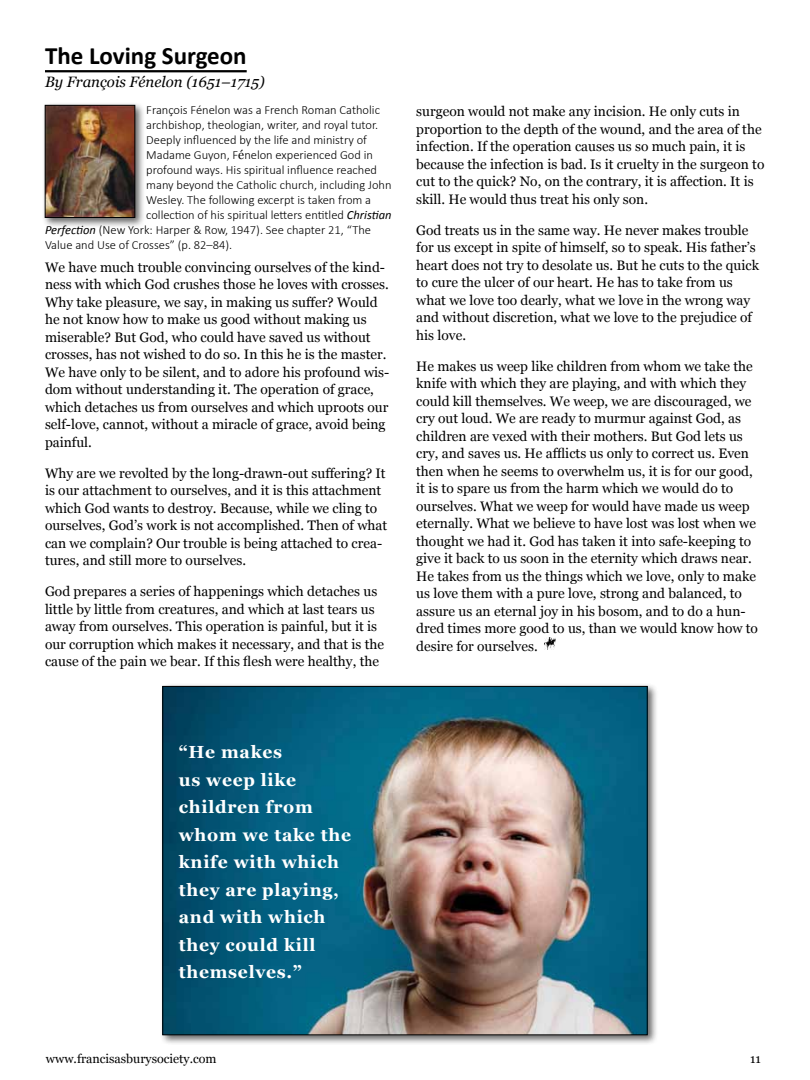
<style>
.page{position:relative;width:810px;height:1080px;background:#fff}
.page>*{position:absolute;margin:0;border:0;box-sizing:border-box;transform-origin:0 0}
.t1{font:700 25px "Calibri";color:#000}
.t2{font:700 17.5px/27.5px "Georgia";letter-spacing:.04em;color:#fff}
.t3{font:italic 15px "Georgia";color:#000}
.t4{font:13.75px/17.5px "Georgia";color:#000}
.t5{font:300 12.5px "Calibri";color:#000}
.t6{font:12.5px "Georgia";color:#000}
.s1{font-family:"Georgia";font-weight:400}
.s2{font-weight:400;font-style:italic}
</style>
<div class="page">
<hr style="left:45px;top:70px;width:202px;height:2px;background:#000">
<svg style="left:544px;top:637px;width:11px;height:13px"></svg>
<div style="left:42px;top:102px;width:104px;height:126px;background:#000;opacity:.6"></div>
<img style="left:47px;top:107px;width:86px;height:109px">
<div style="left:45px;top:105px;width:90px;height:113px;border:1px solid #000"></div>
<div style="left:160px;top:683px;width:498px;height:362px;background:#000;opacity:.6"></div>
<img style="left:165px;top:688px;width:480px;height:345px">
<h1 class="t1" style="left:45px;top:40px;width:203px">The Loving Surgeon</h1>
<p class="t3" style="left:45px;top:74px;width:221px">By François Fénelon (1651–1715)</p>
<p class="t5" style="left:146px;top:102px;width:235px">François Fénelon was a French Roman Catholic</p>
<p class="t5" style="left:146px;top:117px;width:233px">archbishop, theologian, writer, and royal tutor.</p>
<p class="t5" style="left:146px;top:132px;width:222px">Deeply influenced by the life and ministry of</p>
<p class="t5" style="left:146px;top:147px;width:228px">Madame Guyon, F<span class="s1">é</span>nelon experienced God in</p>
<p class="t5" style="left:146px;top:162px;width:232px">profound ways. His spiritual influence reached</p>
<p class="t5" style="left:146px;top:177px;width:247px">many beyond the Catholic church, including John</p>
<p class="t5" style="left:146px;top:192px;width:226px">Wesley. The following excerpt is taken from a</p>
<p class="t5" style="left:146px;top:207px;width:247px">collection of his spiritual letters entitled <span class="s2">Christian</span></p>
<p class="t5" style="left:45px;top:222px;width:328px"><span class="s2">Perfection</span> (New York: Harper &amp; Row, 1947). See chapter 21, “The</p>
<p class="t5" style="left:45px;top:237px;width:189px">Value and Use of Crosses” (p. 82–84).</p>
<p class="t4" style="left:45px;top:258px;width:346px">We have much trouble convincing ourselves of the kind&shy;ness with which God crushes those he loves with crosses.<br>Why take pleasure, we say, in making us suffer? Would he not know how to make us good without making us miserable? But God, who could have saved us without crosses, has not wished to do so. In this he is the master.<br>We have only to be silent, and to adore his profound wis&shy;dom without understanding it. The operation of grace, which detaches us from ourselves and which uproots our self-love, cannot, without a miracle of grace, avoid being painful.</p>
<p class="t4" style="left:45px;top:464px;width:344px">Why are we revolted by the long-drawn-out suffering? It is our attachment to ourselves, and it is this attachment which God wants to destroy. Because, while we cling to ourselves, God’s work is not accomplished. Then of what can we complain? Our trouble is being attached to crea&shy;tures, and still more to ourselves.</p>
<p class="t4" style="left:45px;top:583px;width:341px">God prepares a series of happenings which detaches us little by little from creatures, and which at last tears us away from ourselves. This operation is painful, but it is our corruption which makes it necessary, and that is the cause of the pain we bear. If this flesh were healthy, the</p>
<p class="t4" style="left:416px;top:103px;width:350px">surgeon would not make any incision. He only cuts in proportion to the depth of the wound, and the area of the infection. If the operation causes us so much pain, it is because the infection is bad. Is it cruelty in the surgeon to cut to the quick? No, on the contrary, it is affection. It is skill. He would thus treat his only son.</p>
<p class="t4" style="left:416px;top:221px;width:344px">God treats us in the same way. He never makes trouble for us except in spite of himself, so to speak. His father’s heart does not try to desolate us. But he cuts to the quick to cure the ulcer of our heart. He has to take from us what we love too dearly, what we love in the wrong way and without discretion, what we love to the prejudice of his love.</p>
<p class="t4" style="left:416px;top:357px;width:343px">He makes us weep like children from whom we take the knife with which they are playing, and with which they could kill themselves. We weep, we are discouraged, we cry out loud. We are ready to murmur against God, as children are vexed with their mothers. But God lets us cry, and saves us. He afflicts us only to correct us. Even then when he seems to overwhelm us, it is for our good, it is to spare us from the harm which we would do to ourselves. What we weep for would have made us weep eternally. What we believe to have lost was lost when we thought we had it. God has taken it into safe-keeping to give it back to us soon in the eternity which draws near.<br>He takes from us the things which we love, only to make us love them with a pure love, strong and balanced, to assure us an eternal joy in his bosom, and to do a hun&shy;dred times more good to us, than we would know how to desire for ourselves.</p>
<p class="t2" style="left:179px;top:739px;width:174px">“He makes<br>us weep like children from whom we take the knife with which they are playing, and with which they could kill themselves.”</p>
<p class="t6" style="left:46px;top:1051px;width:172px">www.francisasburysociety.com</p>
<p class="t6" style="left:750px;top:1051px;width:12px">11</p>
</div>
